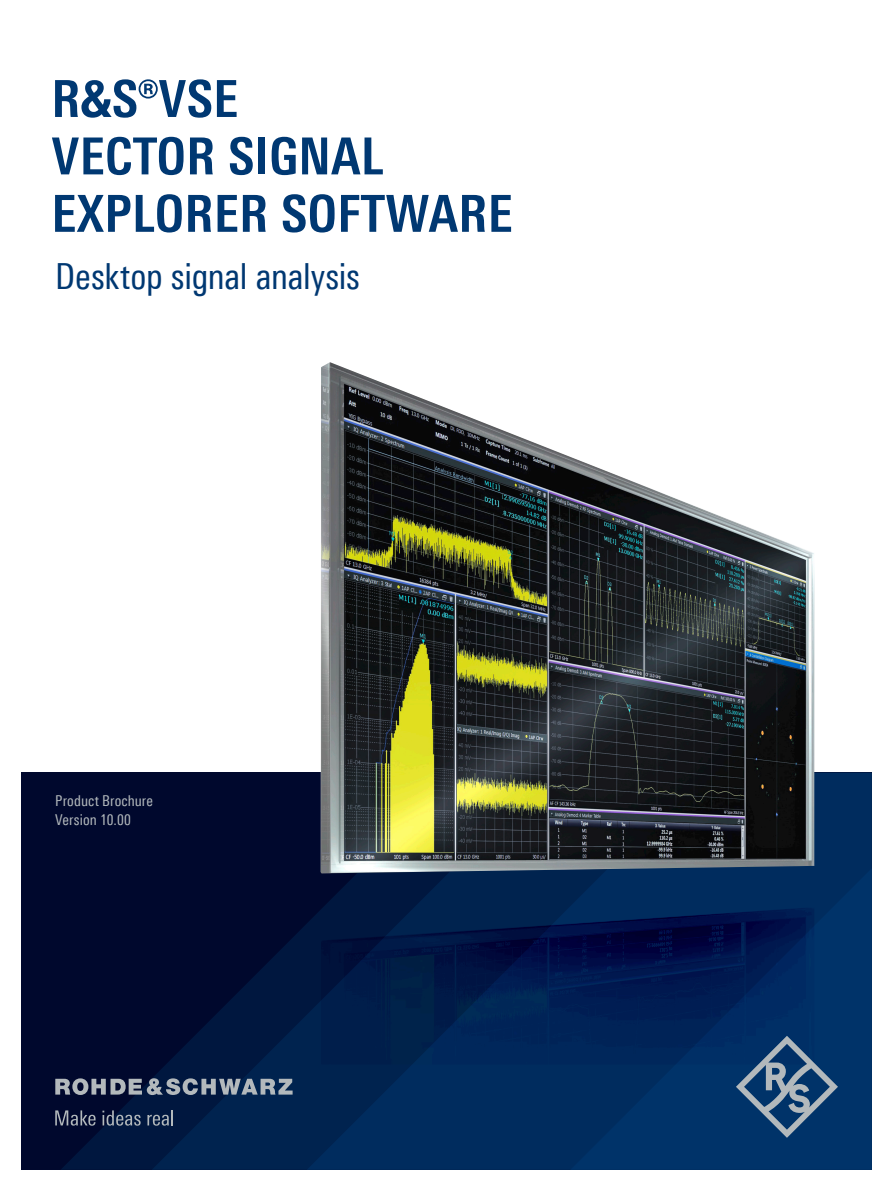
<style>
.page{position:relative;width:893px;height:1191px;background:#fff}
.page>*{position:absolute;margin:0;border:0;box-sizing:border-box;transform-origin:0 0}
.Seiten_Headline_34Pt{font:700 51px/57.4px "Linotype Univers 620 Cn";letter-spacing:.01em;color:#003872}
.Subheadline_24_Pt{font:36px "Linotype Univers 420 Cn";letter-spacing:-.01em;color:#003872}
.t1{font:15px/19.2px "Linotype Univers 420 Cn";letter-spacing:.005em;color:#b3b9bc}
</style>
<div class="page">
<div style="left:21px;top:772px;width:851px;height:397px;background:#00082d"></div>
<svg style="left:61px;top:1095px;width:91px;height:74px;fill:#00173f"></svg>
<svg style="left:152px;top:924px;width:155px;height:245px"></svg>
<svg style="left:307px;top:772px;width:565px;height:397px;background:#002554"></svg>
<svg style="left:570px;top:868px;width:302px;height:301px;background:#003064"></svg>
<svg style="left:736px;top:1035px;width:102px;height:102px;background:#31577f"></svg>
<svg style="left:55px;top:1078px;width:238px;height:17px;background:#626e82"></svg>
<svg style="left:55px;top:1110px;width:41px;height:15px"></svg>
<svg style="left:102px;top:1110px;width:39px;height:15px"></svg>
<svg style="left:147px;top:1110px;width:26px;height:15px"></svg>
<img style="left:321px;top:907px;width:493px;height:157px">
<img style="left:321px;top:362px;width:493px;height:511px">
<p class="Seiten_Headline_34Pt" style="left:51px;top:70px;width:463px">R&amp;S®VSE<br>VECTOR SIGNAL<br>EXPLORER SOFTWARE</p>
<p class="Subheadline_24_Pt" style="left:55px;top:255px;width:306px">Desktop signal analysis</p>
<p class="t1" style="left:55px;top:791px;width:99px">Product Brochure<br>Version 10.00</p>
</div>
